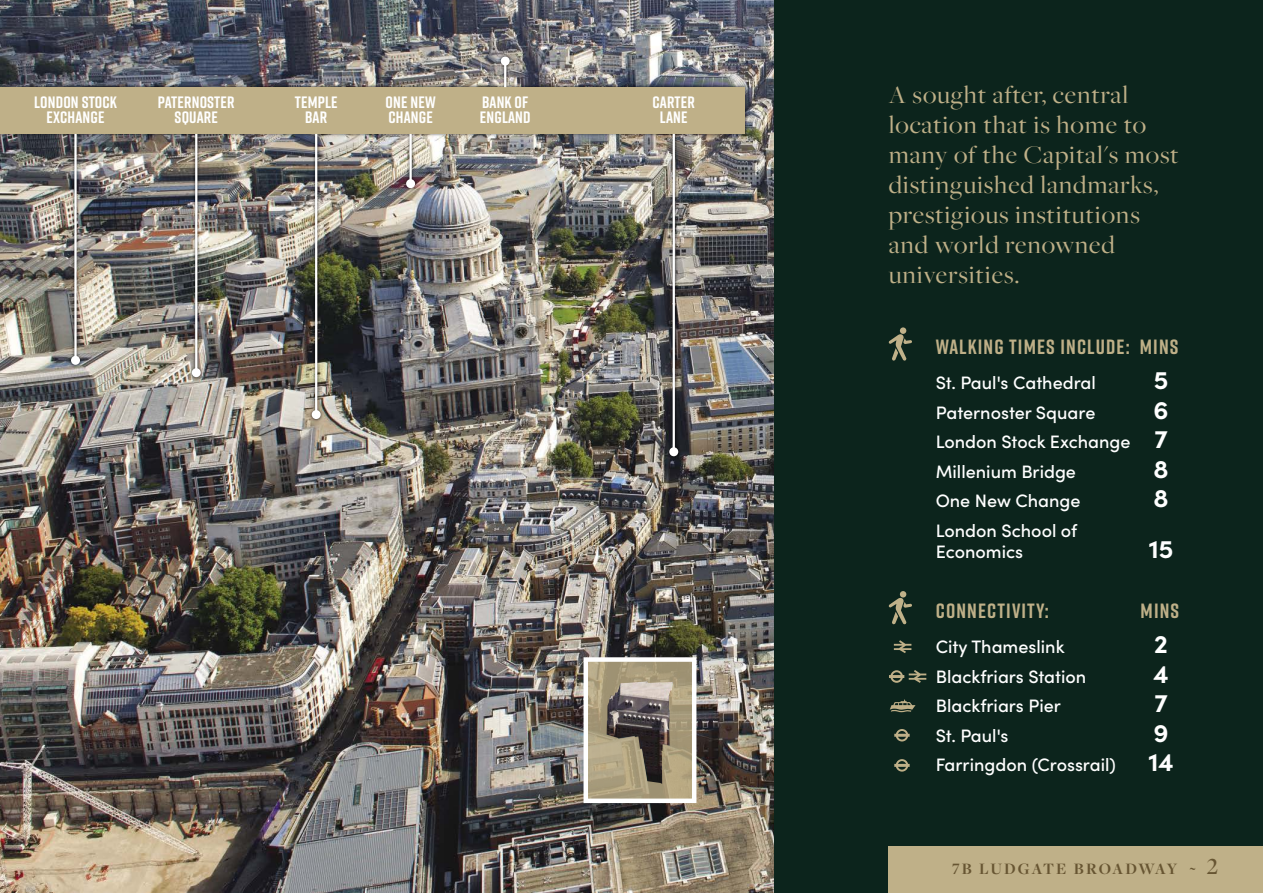
<style>
.page{position:relative;width:1263px;height:893px;background:#fff}
.page>*{position:absolute;margin:0;border:0;box-sizing:border-box;transform-origin:0 0}
.t1{font:26.25px/30px "Freight Big Pro";letter-spacing:.03em;color:#bfb088;scale:1.05 1}
.t2{font:700 25.5px "Sofia Pro";color:#fff}
.t3{font:700 20.7px "Rift";letter-spacing:.055em;color:#bfb088}
.t4{font:500 18px/29.5px "Sofia Pro";color:#fff}
.t5{font:700 16.5px/15px "Rift";letter-spacing:.01em;color:#fff;text-align:center}
.t6{font:700 16.5px "Freight Disp Pro";letter-spacing:.12em;color:#675532}
.s1{font-weight:700;font-size:25.5px}
.s2{font-weight:600;font-size:24px}
</style>
<div class="page">
<div style="left:774px;top:0;width:489px;height:893px;background:#0c241c"></div>
<div style="left:889px;top:846px;width:374px;height:47px;background:#bfb088"></div>
<svg style="left:889px;top:327px;width:23px;height:34px"></svg>
<svg style="left:889px;top:591px;width:23px;height:33px"></svg>
<svg style="left:890px;top:700px;width:25px;height:12px"></svg>
<svg style="left:894px;top:640px;width:17px;height:13px"></svg>
<svg style="left:889px;top:670px;width:37px;height:13px"></svg>
<svg style="left:894px;top:729px;width:16px;height:12px"></svg>
<svg style="left:894px;top:759px;width:16px;height:13px"></svg>
<img style="left:0;top:0;width:774px;height:893px">
<div style="left:0;top:53px;width:748px;height:407px;background:#000;opacity:.75"></div>
<div style="left:0;top:87px;width:745px;height:47px;background:#bfb088"></div>
<hr style="left:409px;top:134px;width:3px;height:50px;background:#fff">
<div style="left:406px;top:179px;width:9px;height:9px;background:#fff;border-radius:50%"></div>
<hr style="left:673px;top:134px;width:2px;height:318px;background:#fff">
<div style="left:669px;top:447px;width:9px;height:9px;background:#fff;border-radius:50%"></div>
<hr style="left:315px;top:134px;width:2px;height:281px;background:#fff">
<div style="left:312px;top:410px;width:9px;height:9px;background:#fff;border-radius:50%"></div>
<hr style="left:195px;top:134px;width:2px;height:239px;background:#fff">
<div style="left:192px;top:368px;width:9px;height:9px;background:#fff;border-radius:50%"></div>
<hr style="left:74px;top:134px;width:3px;height:226px;background:#fff">
<div style="left:71px;top:356px;width:9px;height:9px;background:#fff;border-radius:50%"></div>
<hr style="left:504px;top:61px;width:2px;height:26px;background:#fff">
<div style="left:501px;top:57px;width:9px;height:9px;background:#fff;border-radius:50%"></div>
<svg style="left:588px;top:662px;width:103px;height:136px;background:#ac9e7d"></svg>
<img style="left:607px;top:681px;width:66px;height:103px">
<div style="left:583px;top:657px;width:113px;height:146px;border:4px solid #fff"></div>
<p class="t5" style="left:34px;top:95px;width:84px">LONDON STOCK<br>EXCHANGE</p>
<p class="t5" style="left:158px;top:95px;width:78px">PATERNOSTER<br>SQUARE</p>
<p class="t5" style="left:295px;top:95px;width:44px">TEMPLE<br>BAR</p>
<p class="t5" style="left:386px;top:95px;width:52px;text-align:left">ONE NEW<br>CHANGE</p>
<p class="t5" style="left:480px;top:95px;width:52px;text-align:left">BANK OF<br>ENGLAND</p>
<p class="t5" style="left:652px;top:95px;width:44px">CARTER<br>LANE</p>
<h1 class="t1" style="left:889px;top:79px;width:278px">A sought after, central location that is home to many of the Capital's most distinguished landmarks, prestigious institutions and world renowned universities.</h1>
<p class="t3" style="left:936px;top:332px;width:244px">WALKING TIMES INCLUDE: MINS</p>
<p class="t4" style="left:936px;top:367px;width:162px">St. Paul's Cathedral</p>
<h2 class="t2" style="left:1154px;top:361px;width:16px">5</h2>
<p class="t4" style="left:936px;top:397px;width:161px">Paternoster Square</p>
<h2 class="t2" style="left:1153px;top:390px;width:17px">6</h2>
<p class="t4" style="left:936px;top:426px;width:233px">London Stock Exchange <span class="s1">7<br></span>Millenium Bridge</p>
<h2 class="t2" style="left:1153px;top:449px;width:17px">8</h2>
<p class="t4" style="left:936px;top:485px;width:146px">One New Change</p>
<h2 class="t2" style="left:1153px;top:479px;width:17px">8</h2>
<p class="t4" style="left:936px;top:519px;width:143px;line-height:21px">London School of<br>Economics</p>
<h2 class="t2" style="left:1149px;top:529px;width:26px">15</h2>
<p class="t3" style="left:936px;top:596px;width:114px">CONNECTIVITY:</p>
<p class="t3" style="left:1140px;top:596px;width:40px">MINS</p>
<p class="t4" style="left:936px;top:631px;width:130px">City Thameslink</p>
<h2 class="t2" style="left:1154px;top:624px;width:15px">2</h2>
<p class="t4" style="left:936px;top:660px;width:152px">Blackfriars Station</p>
<h2 class="t2" style="left:1153px;top:654px;width:17px">4</h2>
<p class="t4" style="left:936px;top:690px;width:127px">Blackfriars Pier</p>
<h2 class="t2" style="left:1154px;top:683px;width:15px">7</h2>
<p class="t4" style="left:936px;top:719px;width:74px">St. Paul's</p>
<h2 class="t2" style="left:1153px;top:713px;width:17px">9</h2>
<p class="t4" style="left:936px;top:749px;width:182px">Farringdon (Crossrail)</p>
<h2 class="t2" style="left:1148px;top:742px;width:27px">14</h2>
<p class="t6" style="left:952px;top:858px;width:268px">7B LUDGATE BROADWAY ~ <span class="s2">2</span></p>
</div>
